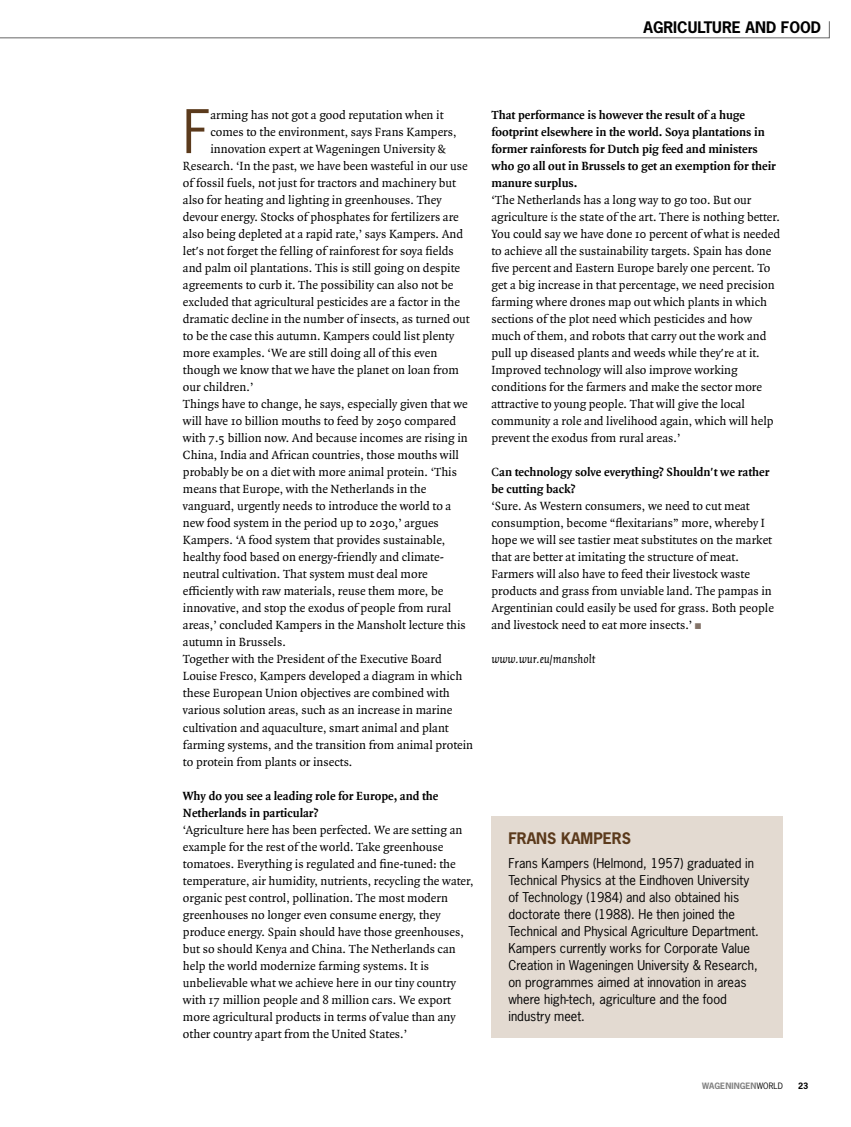
<style>
.page{position:relative;width:851px;height:1127px;background:#fff}
.page>*{position:absolute;margin:0;border:0;box-sizing:border-box;transform-origin:0 0}
.t1{font:56.4px "News Gothic Std";color:#5b3a1c}
.t2{font:700 15px "News Gothic Std";color:#000}
.t3{font:700 15px "News Gothic Std";color:#5b3a1c}
.t4{font:12.75px/17px "Quadraat OT";color:#000}
.t5{font:12.75px/17px "News Gothic Std";color:#000}
.t6{font:700 12.75px/17px "Quadraat OT";color:#000}
.t7{font:italic 12.75px "Quadraat OT";color:#000}
.t8{font:700 8.25px "News Gothic Std";letter-spacing:.01em;color:#818181}
.t9{font:700 8.25px "News Gothic Std";color:#000}
.s1{font-style:italic}
.s2{font-weight:400}
.s3{font-weight:400;color:#000}
</style>
<div class="page">
<div style="left:491px;top:816px;width:291px;height:221px;background:#e3dad1"></div>
<svg style="left:0;top:21px;width:830px;height:18px"></svg>
<p class="t2" style="left:643px;top:17px;width:179px">AGRICULTURE AND FOOD</p>
<h1 class="t1" style="left:183px;top:96px;width:29px">F</h1>
<p class="t4" style="left:210px;top:107px;width:234px">arming has not got a good reputation when it</p>
<p class="t4" style="left:210px;top:124px;width:248px">comes to the environment, says Frans Kampers,</p>
<p class="t4" style="left:210px;top:141px;width:237px">innovation expert at Wageningen University &amp;</p>
<p class="t4" style="left:183px;top:158px;width:286px">Research. ‘In the past, we have been wasteful in our use</p>
<p class="t4" style="left:183px;top:175px;width:274px">of fossil fuels, not just for tractors and machinery but</p>
<p class="t4" style="left:183px;top:192px;width:260px">also for heating and lighting in greenhouses. They</p>
<p class="t4" style="left:183px;top:209px;width:277px">devour energy. Stocks of phosphates for fertilizers are</p>
<p class="t4" style="left:183px;top:226px;width:282px">also being depleted at a rapid rate,’ says Kampers. And</p>
<p class="t4" style="left:183px;top:243px;width:272px">let's not forget the felling of rainforest for soya fields</p>
<p class="t4" style="left:183px;top:260px;width:279px">and palm oil plantations. This is still going on despite</p>
<p class="t4" style="left:183px;top:277px;width:272px">agreements to curb it. The possibility can also not be</p>
<p class="t4" style="left:183px;top:294px;width:278px">excluded that agricultural pesticides are a factor in the</p>
<p class="t4" style="left:183px;top:311px;width:288px">dramatic decline in the number of insects, as turned out</p>
<p class="t4" style="left:183px;top:328px;width:273px">to be the case this autumn. Kampers could list plenty</p>
<p class="t4" style="left:183px;top:345px;width:256px">more examples. ‘We are still doing all of this even</p>
<p class="t4" style="left:183px;top:362px;width:277px">though we know that we have the planet on loan from</p>
<p class="t4" style="left:183px;top:379px;width:72px">our children.’</p>
<p class="t4" style="left:183px;top:396px;width:286px">Things have to change, he says, especially given that we</p>
<p class="t4" style="left:183px;top:413px;width:275px">will have 10 billion mouths to feed by 2050 compared</p>
<p class="t4" style="left:183px;top:430px;width:286px">with 7.5 billion now. And because incomes are rising in</p>
<p class="t4" style="left:183px;top:447px;width:277px">China, India and African countries, those mouths will</p>
<p class="t4" style="left:183px;top:464px;width:275px">probably be on a diet with more animal protein. ‘This</p>
<p class="t4" style="left:183px;top:481px;width:245px">means that Europe, with the Netherlands in the</p>
<p class="t4" style="left:183px;top:498px;width:270px">vanguard, urgently needs to introduce the world to a</p>
<p class="t4" style="left:183px;top:515px;width:257px">new food system in the period up to 2030,’ argues</p>
<p class="t4" style="left:183px;top:532px;width:264px">Kampers. ‘A food system that provides sustainable,</p>
<p class="t4" style="left:183px;top:549px;width:262px">healthy food based on energy-friendly and climate-</p>
<p class="t4" style="left:183px;top:566px;width:246px">neutral cultivation. That system must deal more</p>
<p class="t4" style="left:183px;top:583px;width:262px">efficiently with raw materials, reuse them more, be</p>
<p class="t4" style="left:183px;top:600px;width:270px">innovative, and stop the exodus of people from rural</p>
<p class="t4" style="left:183px;top:617px;width:284px">areas,’ concluded Kampers in the Mansholt lecture this</p>
<p class="t4" style="left:183px;top:634px;width:104px">autumn in Brussels.</p>
<p class="t4" style="left:183px;top:651px;width:260px">Together with the President of the Executive Board</p>
<p class="t4" style="left:183px;top:668px;width:281px">Louise Fresco, Kampers developed a diagram in which</p>
<p class="t4" style="left:183px;top:685px;width:268px">these European Union objectives are combined with</p>
<p class="t4" style="left:183px;top:702px;width:271px">various solution areas, such as an increase in marine</p>
<p class="t4" style="left:183px;top:719px;width:267px">cultivation and aquaculture, smart animal and plant</p>
<p class="t4" style="left:183px;top:736px;width:291px">farming systems, and the transition from animal protein</p>
<p class="t4" style="left:183px;top:753px;width:171px">to protein from plants or insects.</p>
<p class="t6" style="left:183px;top:787px;width:257px">Why do you see a leading role for Europe, and the<br>Netherlands in particular?</p>
<p class="t4" style="left:183px;top:821px;width:292px">‘Agriculture here has been perfected. We are setting an example for the rest of the world. Take greenhouse tomatoes. Everything is regulated and fine-tuned: the temperature, air humidity, nutrients, recycling the water, organic pest control, pollination. The most modern greenhouses no longer even consume energy, they produce energy. Spain should have those greenhouses, but so should Kenya and China. The Netherlands can help the world modernize farming systems. It is unbelievable what we achieve here in our tiny country with 17 million people and 8 million cars. We export more agricultural products in terms of value than any other country apart from the United States.’</p>
<p class="t6" style="left:491px;top:107px;width:286px">That performance is however the result of a huge footprint elsewhere in the world. Soya plantations in former rainforests for Dutch pig feed and ministers who go all out in Brussels to get an exemption for their manure surplus.</p>
<p class="t4" style="left:491px;top:192px;width:290px">‘The Netherlands has a long way to go too. But our agriculture <span class="s1">is</span> the state of the art. There is nothing better.<br>You could say we have done 10 percent of what is needed to achieve all the sustainability targets. Spain has done five percent and Eastern Europe barely one percent. To get a big increase in that percentage, we need precision farming where drones map out which plants in which sections of the plot need which pesticides and how much of them, and robots that carry out the work and pull up diseased plants and weeds while they're at it.<br>Improved technology will also improve working conditions for the farmers and make the sector more attractive to young people. That will give the local community a role and livelihood again, which will help prevent the exodus from rural areas.’</p>
<p class="t6" style="left:491px;top:464px;width:279px"><span class="s2">C</span>an technology solve everything? Shouldn't we rather be cutting back?</p>
<p class="t4" style="left:491px;top:498px;width:284px">‘Sure. As Western consumers, we need to cut meat consumption, become “flexitarians” more, whereby I hope we will see tastier meat substitutes on the market that are better at imitating the structure of meat.<br>Farmers will also have to feed their livestock waste products and grass from unviable land. The pampas in Argentinian could easily be used for grass. Both people and livestock need to eat more insects.’</p>
<p class="t7" style="left:491px;top:653px;width:105px">www.wur.eu/mansholt</p>
<p class="t3" style="left:508px;top:828px;width:124px">FRANS KAMPERS</p>
<p class="t5" style="left:508px;top:854px;width:252px">Frans Kampers (Helmond, 1957) graduated in Technical Physics at the Eindhoven University of Technology (1984) and also obtained his doctorate there (1988). He then joined the Technical and Physical Agriculture Department.<br>Kampers currently works for Corporate Value Creation in Wageningen University &amp; Research, on programmes aimed at innovation in areas where high-tech, agriculture and the food industry meet.</p>
<p class="t8" style="left:702px;top:1080px;width:82px">WAGENINGEN<span class="s3">WORLD</span></p>
<p class="t9" style="left:798px;top:1080px;width:12px">23</p>
</div>
